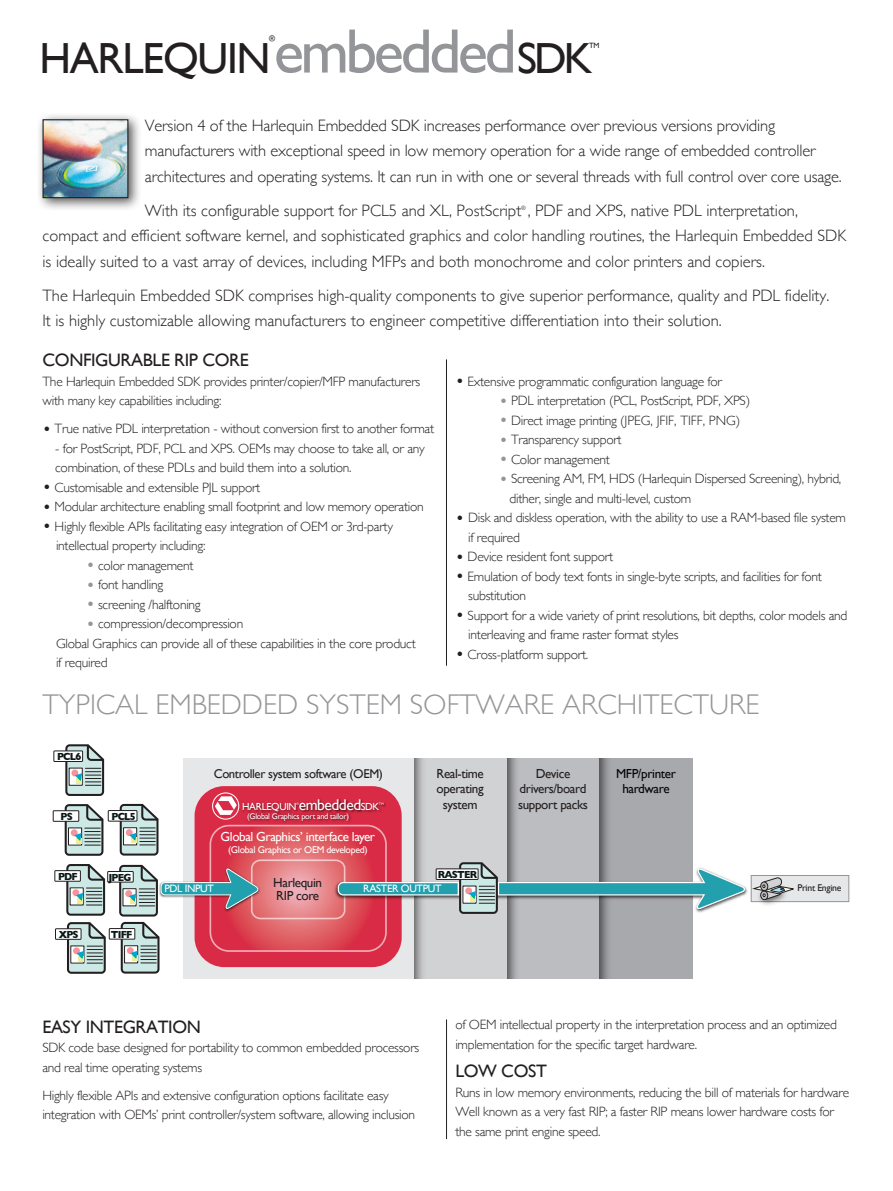
<style>
.page{position:relative;width:893px;height:1191px;background:#fff}
.page>*{position:absolute;margin:0;border:0;box-sizing:border-box;transform-origin:0 0}
.t1{font:63px "Gill Sans";letter-spacing:-.055em;color:#939598}
.t2{font:43.5px "Gill Sans";letter-spacing:-.03em;color:#231f20}
.t3{font:300 28.5px "Gill Sans";color:#939598}
.t4{font:18px "Gill Sans";letter-spacing:-.02em;color:#231f20}
.t5{font:300 16.5px/25.5px "Gill Sans";color:#231f20}
.t6{font:15.6px "Gill Sans";letter-spacing:-.03em;color:#fff}
.t7{font:300 13.5px/19.5px "Gill Sans";letter-spacing:-.02em;color:#231f20}
.t8{font:13.05px/15.8px "Gill Sans";letter-spacing:-.03em;color:#231f20;text-align:center}
.t9{font:13.05px "Gill Sans";letter-spacing:-.03em;color:#fff}
.t10{font:13.05px/15.8px "Gill Sans";letter-spacing:-.03em;color:#040503;text-align:center}
.t11{font:12.75px "Gill Sans";letter-spacing:-.03em;color:#231f20}
.t12{font:10.65px "Gill Sans";letter-spacing:-.03em;color:#fff}
.t13{font:700 10.5px "Gill Sans";letter-spacing:-.08em;color:#0a1917;scale:.95 1}
.t14{font:10.2px "Gill Sans";letter-spacing:-.03em;color:#fff}
.t15{font:9.9px "Gill Sans";letter-spacing:-.03em;color:#fff}
.t16{font:9.75px "Gill Sans";letter-spacing:-.03em;color:#231f20}
.t17{font:8.25px "Gill Sans";letter-spacing:-.03em;color:#fff}
.t18{font:8.1px "Gill Sans";color:#231f20}
.t19{font:7.65px "Gill Sans";color:#231f20}
.t20{font:300 6px "Gill Sans";color:#231f20}
.t21{font:3.45px "Gill Sans";color:#fff}
.s1{font-size:43.5px;color:#231f20}
.s2{font-size:18px}
.s3{font-size:18px;color:#939598}
.s4{font-size:10.2px}
</style>
<div class="page">
<hr style="left:446px;top:359px;width:1px;height:306px;background:#231f20">
<div style="left:36px;top:112px;width:106px;height:100px;background:#231f20;opacity:.75"></div>
<img style="left:45px;top:121px;width:81px;height:75px">
<div style="left:43px;top:119px;width:85px;height:79px;border:1px solid #231f20"></div>
<div style="left:272px;top:745px;width:420px;height:244px;background:#a8a9ad"></div>
<div style="left:249px;top:745px;width:350px;height:244px;background:#bcbdc0"></div>
<div style="left:225px;top:745px;width:281px;height:244px;background:#d1d2d4"></div>
<div style="left:182px;top:745px;width:232px;height:244px;background:#e6e7e9"></div>
<div style="left:195px;top:786px;width:207px;height:181px;border:32px solid #d92b45;border-radius:14px"></div>
<div style="left:55px;top:870px;width:26px;height:11px;border:1px solid #231f20"></div>
<img style="left:240px;top:789px;width:149px;height:7px">
<div style="left:212px;top:792px;width:27px;height:27px;border:1px solid #fff;border-radius:50%"></div>
<div style="left:131px;top:742px;width:597px;height:15px;background:#fff"></div>
<div style="left:131px;top:979px;width:597px;height:10px;background:#fff"></div>
<div style="left:163px;top:754px;width:20px;height:235px;background:#fff"></div>
<div style="left:53px;top:810px;width:26px;height:11px;border:1px solid #231f20"></div>
<div style="left:108px;top:810px;width:29px;height:11px;border:1px solid #231f20"></div>
<svg style="left:65px;top:864px;width:41px;height:110px"></svg>
<div style="left:56px;top:928px;width:25px;height:11px;background:#fff"></div>
<div style="left:55px;top:928px;width:26px;height:11px;border:1px solid #231f20"></div>
<div style="left:109px;top:928px;width:26px;height:11px;border:1px solid #231f20"></div>
<div style="left:107px;top:871px;width:27px;height:11px;border:1px solid #231f20"></div>
<svg style="left:64px;top:744px;width:41px;height:112px"></svg>
<div style="left:54px;top:751px;width:29px;height:10px;background:#fff"></div>
<div style="left:54px;top:750px;width:29px;height:12px;border:1px solid #231f20"></div>
<div style="left:751px;top:875px;width:98px;height:26px;background:#e6e7e9"></div>
<div style="left:751px;top:875px;width:98px;height:26px;border:1px solid #939598"></div>
<img style="left:754px;top:900px;width:37px;height:5px">
<svg style="left:753px;top:877px;width:42px;height:23px"></svg>
<svg style="left:118px;top:796px;width:629px;height:178px"></svg>
<div style="left:436px;top:869px;width:42px;height:10px;background:#fff"></div>
<div style="left:436px;top:868px;width:42px;height:11px;border:1px solid #231f20"></div>
<hr style="left:446px;top:1019px;width:1px;height:120px;background:#231f20">
<p class="t18" style="left:269px;top:33px;width:7px">®</p>
<p class="t1" style="left:274px;top:14px;width:320px">embedded<span class="s1">SDK</span></p>
<p class="t2" style="left:40px;top:32px;width:233px">HARLEQUIN</p>
<p class="t19" style="left:589px;top:41px;width:12px">TM</p>
<p class="t5" style="left:145px;top:112px;width:698px">Version 4 of the Harlequin Embedded SDK increases performance over previous versions providing manufacturers with exceptional speed in low memory operation for a wide range of embedded controller architectures and operating systems. It can run in with one or several threads with full control over core usage.</p>
<p class="t5" style="left:145px;top:197px;width:654px">With its configurable support for PCL5 and XL, PostScript , PDF and XPS, native PDL interpretation,</p>
<p class="t20" style="left:521px;top:203px;width:6px">®</p>
<p class="t5" style="left:43px;top:222px;width:805px">compact and efficient software kernel, and sophisticated graphics and color handling routines, the Harlequin Embedded SDK is ideally suited to a vast array of devices, including MFPs and both monochrome and color printers and copiers.</p>
<p class="t5" style="left:43px;top:282px;width:788px">The Harlequin Embedded SDK comprises high-quality components to give superior performance, quality and PDL fidelity.</p>
<p class="t5" style="left:43px;top:307px;width:681px">It is highly customizable allowing manufacturers to engineer competitive differentiation into their solution.</p>
<p class="t4" style="left:43px;top:349px;width:208px">CONFIGURABLE RIP CORE</p>
<p class="t7" style="left:43px;top:371px;width:379px">The Harlequin Embedded SDK provides printer/copier/MFP manufacturers with many key capabilities including:</p>
<p class="t7" style="left:43px;top:418px;width:393px"><span class="s2">•</span> True native PDL interpretation - without conversion first to another format</p>
<p class="t7" style="left:55px;top:438px;width:371px">- for PostScript, PDF, PCL and XPS. OEMs may choose to take all, or any combination, of these PDLs and build them into a solution.</p>
<p class="t7" style="left:43px;top:477px;width:219px"><span class="s2">•</span> Customisable and extensible PJL support</p>
<p class="t7" style="left:43px;top:496px;width:383px"><span class="s2">•</span> Modular architecture enabling small footprint and low memory operation</p>
<p class="t7" style="left:56px;top:516px;width:339px;text-indent:-14px"><span class="s2">•</span> Highly flexible APIs facilitating easy integration of OEM or 3rd-party intellectual property including:</p>
<p class="t7" style="left:86px;top:555px;width:109px"><span class="s3">•</span> color management</p>
<p class="t7" style="left:86px;top:574px;width:79px"><span class="s3">•</span> font handling</p>
<p class="t7" style="left:86px;top:594px;width:116px"><span class="s3">•</span> screening /halftoning</p>
<p class="t7" style="left:86px;top:613px;width:159px"><span class="s3">•</span> compression/decompression</p>
<p class="t7" style="left:56px;top:633px;width:361px">Global Graphics can provide all of these capabilities in the core product if required</p>
<p class="t7" style="left:455px;top:371px;width:268px"><span class="s2">•</span> Extensive programmatic configuration language for</p>
<p class="t7" style="left:499px;top:390px;width:253px"><span class="s3">•</span> PDL interpretation (PCL, PostScript, PDF, XPS)</p>
<p class="t7" style="left:499px;top:410px;width:243px"><span class="s3">•</span> Direct image printing (JPEG, JFIF, TIFF, PNG)</p>
<p class="t7" style="left:499px;top:429px;width:124px"><span class="s3">•</span> Transparency support</p>
<p class="t7" style="left:499px;top:449px;width:112px"><span class="s3">•</span> Color management</p>
<p class="t7" style="left:509px;top:468px;width:333px;text-indent:-10px"><span class="s3">•</span> Screening AM, FM, HDS (Harlequin Dispersed Screening), hybrid, dither, single and multi-level, custom</p>
<p class="t7" style="left:468px;top:507px;width:379px;text-indent:-13px"><span class="s2">•</span> Disk and diskless operation, with the ability to use a RAM-based file system if required</p>
<p class="t7" style="left:455px;top:546px;width:159px"><span class="s2">•</span> Device resident font support</p>
<p class="t7" style="left:468px;top:566px;width:355px;text-indent:-13px"><span class="s2">•</span> Emulation of body text fonts in single-byte scripts, and facilities for font substitution</p>
<p class="t7" style="left:468px;top:605px;width:381px;text-indent:-13px"><span class="s2">•</span> Support for a wide variety of print resolutions, bit depths, color models and interleaving and frame raster format styles</p>
<p class="t7" style="left:455px;top:644px;width:134px"><span class="s2">•</span> Cross-platform support.</p>
<p class="t3" style="left:43px;top:682px;width:718px">TYPICAL EMBEDDED SYSTEM SOFTWARE ARCHITECTURE</p>
<p class="t13" style="left:57px;top:748px;width:27px">PCL6</p>
<p class="t13" style="left:61px;top:808px;width:14px">PS</p>
<p class="t13" style="left:112px;top:807px;width:27px">PCL5</p>
<p class="t13" style="left:58px;top:867px;width:22px">PDF</p>
<p class="t13" style="left:108px;top:868px;width:26px">JPEG</p>
<p class="t13" style="left:59px;top:926px;width:22px">XPS</p>
<p class="t13" style="left:111px;top:925px;width:24px">TIFF</p>
<p class="t11" style="left:214px;top:766px;width:171px">Controller system software (OEM)</p>
<p class="t17" style="left:247px;top:811px;width:103px">(Global Graphics port and tailor)</p>
<p class="t14" style="left:242px;top:800px;width:56px">HARLEQUIN</p>
<p class="t21" style="left:296px;top:801px;width:4px">®</p>
<p class="t6" style="left:299px;top:795px;width:82px">embedded<span class="s4">SDK</span></p>
<p class="t21" style="left:379px;top:801px;width:6px">TM</p>
<p class="t8" style="left:436px;top:765px;width:49px">Real-time operating system</p>
<p class="t9" style="left:221px;top:829px;width:156px">Global Graphics’ interface layer</p>
<p class="t15" style="left:228px;top:843px;width:141px">(Global Graphics or OEM developed)</p>
<p class="t8" style="left:273px;top:876px;width:50px;line-height:13px;text-align:left">Harlequin<br>RIP core</p>
<p class="t13" style="left:438px;top:866px;width:43px">RASTER</p>
<p class="t12" style="left:164px;top:882px;width:51px">PDL INPUT</p>
<p class="t12" style="left:363px;top:882px;width:80px">RASTER OUTPUT</p>
<p class="t8" style="left:518px;top:765px;width:71px">Device drivers/board support packs</p>
<p class="t10" style="left:616px;top:765px;width:61px">MFP/printer hardware</p>
<p class="t16" style="left:797px;top:882px;width:46px">Print Engine</p>
<p class="t4" style="left:42px;top:1016px;width:160px">EASY INTEGRATION</p>
<p class="t7" style="left:42px;top:1037px;width:378px">SDK code base designed for portability to common embedded processors and real time operating systems</p>
<p class="t7" style="left:42px;top:1084px;width:374px">Highly flexible APIs and extensive configuration options facilitate easy integration with OEMs’ print controller/system software, allowing inclusion</p>
<p class="t7" style="left:455px;top:1014px;width:383px">of OEM intellectual property in the interpretation process and an optimized implementation for the specific target hardware.</p>
<p class="t4" style="left:455px;top:1060px;width:93px">LOW COST</p>
<p class="t7" style="left:455px;top:1081px;width:395px">Runs in low memory environments, reducing the bill of materials for hardware</p>
<p class="t7" style="left:455px;top:1101px;width:380px">Well known as a very fast RIP; a faster RIP means lower hardware costs for the same print engine speed.</p>
</div>
